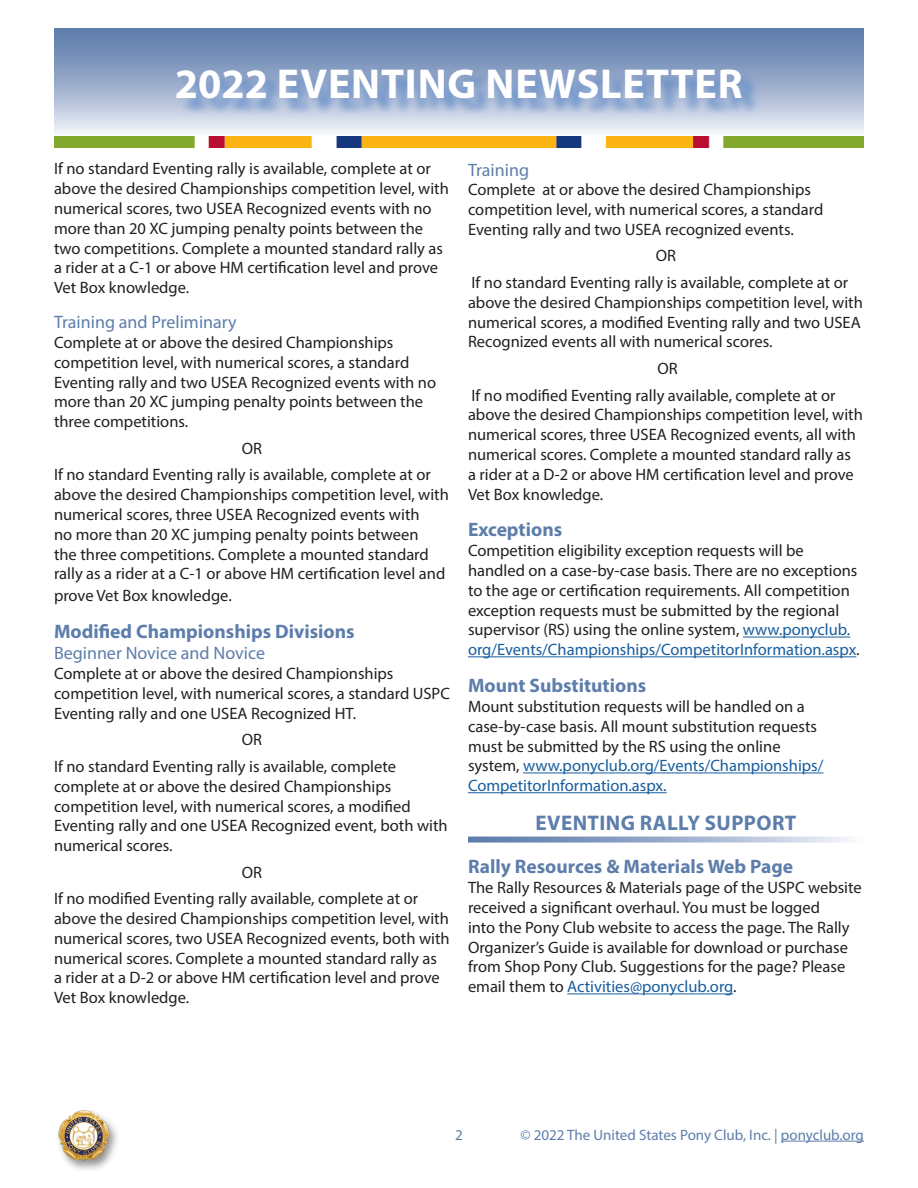
<style>
.page{position:relative;width:918px;height:1188px;background:#fff}
.page>*{position:absolute;margin:0;border:0;box-sizing:border-box;transform-origin:0 0}
.t1{font:700 42px "Myriad Pro";letter-spacing:.02em;color:#fff}
.t2{font:700 21.15px "Myriad Pro";letter-spacing:.02em;color:#5d7dab}
.t3{font:700 19.5px "Myriad Pro";color:#5d7dab}
.t4{font:18px "Myriad Pro";color:#5d7dab}
.t5{font:16.5px/19.8px "Myriad Pro";color:#231f20}
.t6{font:15px "Myriad Pro";color:#5d7dab}
.s1{color:#175d9e}
</style>
<div class="page">
<div style="left:54px;top:28px;width:810px;height:108px;background:linear-gradient(to bottom,#5172a5,#eaedf5)"></div>
<div style="left:179px;top:71px;width:581px;height:46px;background:#5886c7;opacity:.75"></div>
<img style="left:54px;top:136px;width:810px;height:12px">
<hr style="left:743px;top:637px;width:107px;height:1px;background:#175d9e">
<hr style="left:468px;top:656px;width:388px;height:1px;background:#175d9e">
<hr style="left:523px;top:773px;width:300px;height:1px;background:#175d9e">
<hr style="left:468px;top:792px;width:199px;height:1px;background:#175d9e">
<svg style="left:468px;top:837px;width:383px;height:6px;background:#a3b4d0"></svg>
<hr style="left:567px;top:993px;width:166px;height:1px;background:#175d9e">
<hr style="left:781px;top:1141px;width:83px;height:1px;background:#5d7dab">
<div style="left:55px;top:1108px;width:66px;height:65px;background:#231f20;opacity:.5"></div>
<img style="left:55px;top:1110px;width:56px;height:52px">
<p class="t1" style="left:175px;top:56px;width:570px">2022 EVENTING NEWSLETTER</p>
<p class="t5" style="left:54px;top:159px;width:396px">If no standard Eventing rally is available, complete at or above the desired Championships competition level, with numerical scores, two USEA Recognized events with no more than 20 XC jumping penalty points between the two competitions. Complete a mounted standard rally as a rider at a C-1 or above HM certification level and prove Vet Box knowledge.</p>
<p class="t4" style="left:54px;top:311px;width:184px">Training and Preliminary</p>
<p class="t5" style="left:54px;top:332px;width:384px">Complete at or above the desired Championships competition level, with numerical scores, a standard Eventing rally and two USEA Recognized events with no more than 20 XC jumping penalty points between the three competitions.</p>
<p class="t5" style="left:242px;top:438px;width:22px">OR</p>
<p class="t5" style="left:54px;top:465px;width:396px">If no standard Eventing rally is available, complete at or above the desired Championships competition level, with numerical scores, three USEA Recognized events with<br>no more than 20 XC jumping penalty points between<br>the three competitions. Complete a mounted standard rally as a rider at a C-1 or above HM certification level and</p>
<p class="t5" style="left:54px;top:585px;width:179px">prove Vet Box knowledge.</p>
<p class="t3" style="left:54px;top:619px;width:302px">Modified Championships Divisions</p>
<p class="t4" style="left:54px;top:642px;width:213px">Beginner Novice and Novice</p>
<p class="t5" style="left:54px;top:664px;width:397px">Complete at or above the desired Championships competition level, with numerical scores, a standard USPC<br>Eventing rally and one USEA Recognized HT.</p>
<p class="t5" style="left:242px;top:730px;width:22px">OR</p>
<p class="t5" style="left:54px;top:756px;width:395px">If no standard Eventing rally is available, complete complete at or above the desired Championships competition level, with numerical scores, a modified Eventing rally and one USEA Recognized event, both with numerical scores.</p>
<p class="t5" style="left:242px;top:862px;width:22px">OR</p>
<p class="t5" style="left:54px;top:889px;width:397px">If no modified Eventing rally available, complete at or above the desired Championships competition level, with numerical scores, two USEA Recognized events, both with numerical scores. Complete a mounted standard rally as<br>a rider at a D-2 or above HM certification level and prove Vet Box knowledge.</p>
<p class="t4" style="left:468px;top:158px;width:63px">Training</p>
<p class="t5" style="left:468px;top:180px;width:357px">Complete at or above the desired Championships competition level, with numerical scores, a standard<br>Eventing rally and two USEA recognized events.</p>
<p class="t5" style="left:656px;top:246px;width:22px">OR</p>
<p class="t5" style="left:468px;top:272px;width:396px">If no standard Eventing rally is available, complete at or above the desired Championships competition level, with numerical scores, a modified Eventing rally and two USEA Recognized events all with numerical scores.</p>
<p class="t5" style="left:658px;top:358px;width:22px">OR</p>
<p class="t5" style="left:468px;top:385px;width:396px">If no modified Eventing rally available, complete at or above the desired Championships competition level, with numerical scores, three USEA Recognized events, all with numerical scores. Complete a mounted standard rally as a rider at a D-2 or above HM certification level and prove Vet Box knowledge.</p>
<p class="t3" style="left:468px;top:517px;width:96px">Exceptions</p>
<p class="t5" style="left:468px;top:541px;width:393px">Competition eligibility exception requests will be handled on a case-by-case basis. There are no exceptions to the age or certification requirements. All competition exception requests must be submitted by the regional supervisor (RS) using the online system, <span class="s1">www.ponyclub. org/Events/Championships/CompetitorInformation.aspx</span>.</p>
<p class="t3" style="left:468px;top:673px;width:180px">Mount Substitutions</p>
<p class="t5" style="left:468px;top:696px;width:357px">Mount substitution requests will be handled on a case-by-case basis. All mount substitution requests must be submitted by the RS using the online system, <span class="s1">www.ponyclub.org/Events/Championships/ CompetitorInformation.aspx.</span></p>
<p class="t2" style="left:536px;top:809px;width:262px">EVENTING RALLY SUPPORT</p>
<p class="t3" style="left:468px;top:854px;width:327px">Rally Resources &amp; Materials Web Page</p>
<p class="t5" style="left:468px;top:878px;width:395px">The Rally Resources &amp; Materials page of the USPC website received a significant overhaul. You must be logged<br>into the Pony Club website to access the page. The Rally Organizer’s Guide is available for download or purchase from Shop Pony Club. Suggestions for the page? Please email them to <span class="s1">Activities@ponyclub.org</span>.</p>
<p class="t6" style="left:455px;top:1125px;width:9px">2</p>
<p class="t6" style="left:521px;top:1125px;width:345px">© 2022 The United States Pony Club, Inc. | ponyclub.org</p>
</div>
